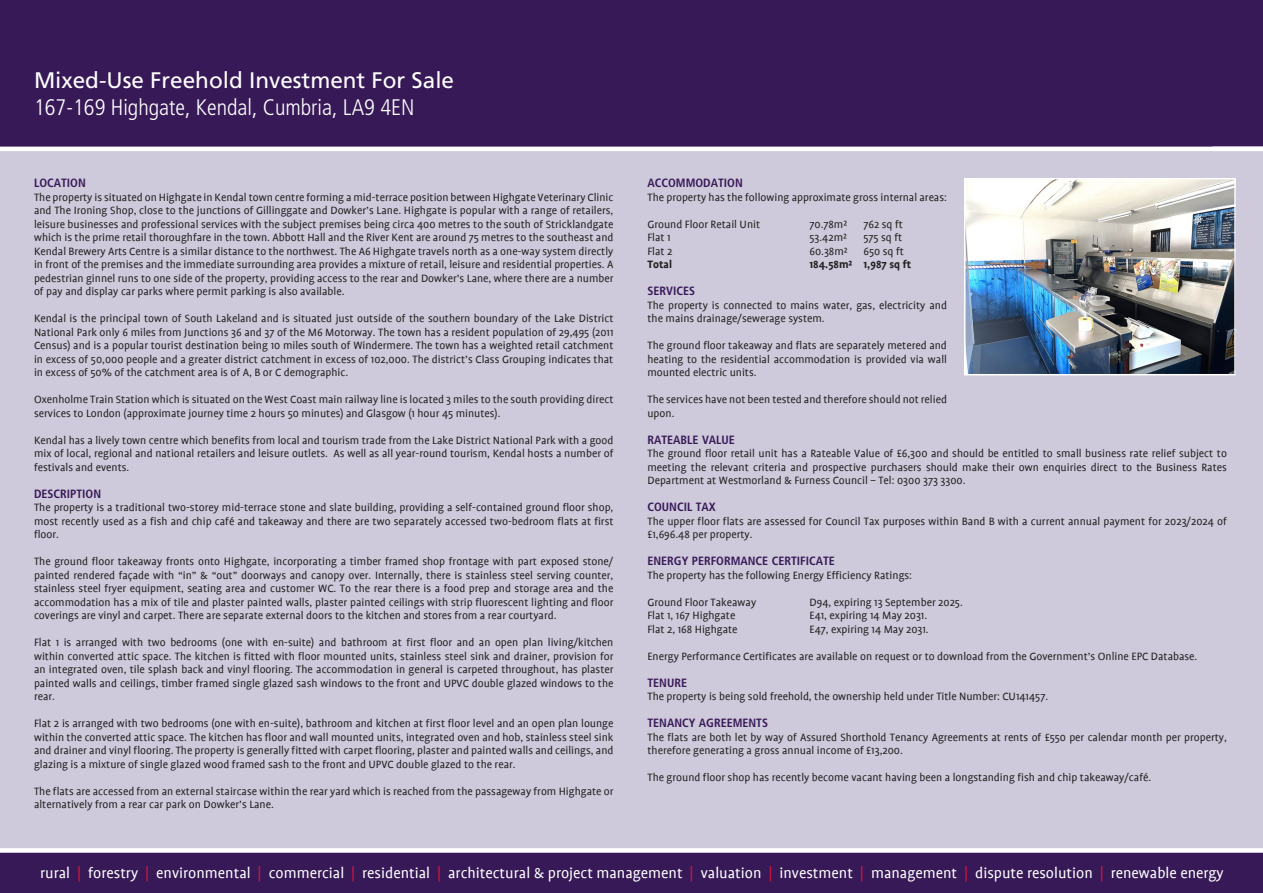
<style>
.page{position:relative;width:1263px;height:893px;background:#fff}
.page>*{position:absolute;margin:0;border:0;box-sizing:border-box;transform-origin:0 0}
.inside_area{font:300 condensed 22.5px "Frutiger LT Std";color:#fff}
.inside_add{font:22.5px "Frutiger LT Std";color:#fff}
.Text{font:16.5px "Profile";color:#fff}
.Text-2{font:12px/13.5px "Profile";color:#231f20;text-align:justify}
.Headings{font:700 condensed 12px "Frutiger LT Std";color:#371957}
.Text-3{font:700 12px "Profile";color:#231f20}
.s1{color:#d7123e}
</style>
<div class="page">
<div style="left:0;top:147px;width:1263px;height:705px;background:#cec9db"></div>
<div style="left:0;top:0;width:1263px;height:149px;background:#371957"></div>
<div style="left:0;top:850px;width:1263px;height:43px;background:#371957"></div>
<div style="left:0;top:848px;width:1263px;height:5px;background:#fff"></div>
<hr style="left:0;top:147px;width:1263px;height:4px;background:#fff">
<img style="left:967px;top:181px;width:266px;height:191px">
<div style="left:964px;top:178px;width:272px;height:197px;border:2px solid #fff"></div>
<p class="inside_add" style="left:34px;top:67px;width:422px">Mixed-Use Freehold Investment For Sale</p>
<p class="inside_area" style="left:34px;top:94px;width:382px">167-169 Highgate, Kendal, Cumbria, LA9 4EN</p>
<p class="Headings" style="left:34px;top:176px;width:53px">LOCATION</p>
<p class="Text-2" style="left:34px;top:190px;width:581px">The property is situated on Highgate in Kendal town centre forming a mid-terrace position between Highgate Veterinary Clinic and The Ironing Shop, close to the junctions of Gillinggate and Dowker’s Lane. Highgate is popular with a range of retailers, leisure businesses and professional services with the subject premises being circa 400 metres to the south of Stricklandgate which is the prime retail thoroughfare in the town. Abbott Hall and the River Kent are around 75 metres to the southeast and Kendal Brewery Arts Centre is a similar distance to the northwest. The A6 Highgate travels north as a one-way system directly in front of the premises and the immediate surrounding area provides a mixture of retail, leisure and residential properties. A pedestrian ginnel runs to one side of the property, providing access to the rear and Dowker’s Lane, where there are a number of pay and display car parks where permit parking is also available.</p>
<p class="Text-2" style="left:34px;top:312px;width:581px">Kendal is the principal town of South Lakeland and is situated just outside of the southern boundary of the Lake District National Park only 6 miles from Junctions 36 and 37 of the M6 Motorway. The town has a resident population of 29,495 (2011<br>Census) and is a popular tourist destination being 10 miles south of Windermere. The town has a weighted retail catchment in excess of 50,000 people and a greater district catchment in excess of 102,000. The district’s Class Grouping indicates that in excess of 50% of the catchment area is of A, B or C demographic.</p>
<p class="Text-2" style="left:34px;top:393px;width:581px">Oxenholme Train Station which is situated on the West Coast main railway line is located 3 miles to the south providing direct services to London (approximate journey time 2 hours 50 minutes) and Glasgow (1 hour 45 minutes).</p>
<p class="Text-2" style="left:34px;top:433px;width:581px">Kendal has a lively town centre which benefits from local and tourism trade from the Lake District National Park with a good mix of local, regional and national retailers and leisure outlets. As well as all year-round tourism, Kendal hosts a number of festivals and events.</p>
<p class="Headings" style="left:34px;top:486px;width:69px">DESCRIPTION</p>
<p class="Text-2" style="left:34px;top:501px;width:581px">The property is a traditional two-storey mid-terrace stone and slate building, providing a self-contained ground floor shop, most recently used as a fish and chip café and takeaway and there are two separately accessed two-bedroom flats at first floor.</p>
<p class="Text-2" style="left:34px;top:555px;width:581px">The ground floor takeaway fronts onto Highgate, incorporating a timber framed shop frontage with part exposed stone/ painted rendered façade with “in” &amp; “out” doorways and canopy over. Internally, there is stainless steel serving counter, stainless steel fryer equipment, seating area and customer WC. To the rear there is a food prep and storage area and the accommodation has a mix of tile and plaster painted walls, plaster painted ceilings with strip fluorescent lighting and floor coverings are vinyl and carpet. There are separate external doors to the kitchen and stores from a rear courtyard.</p>
<p class="Text-2" style="left:34px;top:636px;width:581px">Flat 1 is arranged with two bedrooms (one with en-suite) and bathroom at first floor and an open plan living/kitchen within converted attic space. The kitchen is fitted with floor mounted units, stainless steel sink and drainer, provision for an integrated oven, tile splash back and vinyl flooring. The accommodation in general is carpeted throughout, has plaster painted walls and ceilings, timber framed single glazed sash windows to the front and UPVC double glazed windows to the rear.</p>
<p class="Text-2" style="left:34px;top:717px;width:581px">Flat 2 is arranged with two bedrooms (one with en-suite), bathroom and kitchen at first floor level and an open plan lounge within the converted attic space. The kitchen has floor and wall mounted units, integrated oven and hob, stainless steel sink and drainer and vinyl flooring. The property is generally fitted with carpet flooring, plaster and painted walls and ceilings, and glazing is a mixture of single glazed wood framed sash to the front and UPVC double glazed to the rear.</p>
<p class="Text-2" style="left:34px;top:784px;width:581px">The flats are accessed from an external staircase within the rear yard which is reached from the passageway from Highgate or alternatively from a rear car park on Dowker’s Lane.</p>
<p class="Headings" style="left:647px;top:176px;width:97px">ACCOMMODATION</p>
<p class="Text-2" style="left:647px;top:190px;width:301px">The property has the following approximate gross internal areas:</p>
<p class="Text-2" style="left:647px;top:217px;width:114px">Ground Floor Retail Unit</p>
<p class="Text-2" style="left:809px;top:217px;width:39px">70.78m²</p>
<p class="Text-2" style="left:863px;top:217px;width:41px">762 sq ft</p>
<p class="Text-2" style="left:647px;top:231px;width:25px">Flat 1</p>
<p class="Text-2" style="left:809px;top:231px;width:39px">53.42m²</p>
<p class="Text-2" style="left:863px;top:231px;width:40px">575 sq ft</p>
<p class="Text-2" style="left:647px;top:244px;width:26px">Flat 2</p>
<p class="Text-2" style="left:809px;top:244px;width:40px">60.38m²</p>
<p class="Text-2" style="left:863px;top:244px;width:42px">650 sq ft</p>
<p class="Text-3" style="left:647px;top:258px;width:26px">Total</p>
<p class="Text-3" style="left:809px;top:258px;width:103px">184.58m² 1,987 sq ft</p>
<p class="Headings" style="left:647px;top:284px;width:49px">SERVICES</p>
<p class="Text-2" style="left:647px;top:298px;width:301px">The property is connected to mains water, gas, electricity and the mains drainage/sewerage system.</p>
<p class="Text-2" style="left:647px;top:339px;width:301px">The ground floor takeaway and flats are separately metered and heating to the residential accommodation is provided via wall mounted electric units.</p>
<p class="Text-2" style="left:647px;top:393px;width:301px">The services have not been tested and therefore should not relied upon.</p>
<p class="Headings" style="left:647px;top:432px;width:89px">RATEABLE VALUE</p>
<p class="Text-2" style="left:647px;top:447px;width:581px">The ground floor retail unit has a Rateable Value of £6,300 and should be entitled to small business rate relief subject to meeting the relevant criteria and prospective purchasers should make their own enquiries direct to the Business Rates Department at Westmorland &amp; Furness Council – Tel: 0300 373 3300.</p>
<p class="Headings" style="left:647px;top:500px;width:70px">COUNCIL TAX</p>
<p class="Text-2" style="left:647px;top:514px;width:581px">The upper floor flats are assessed for Council Tax purposes within Band B with a current annual payment for 2023/2024 of £1,696.48 per property.</p>
<p class="Headings" style="left:647px;top:554px;width:189px">ENERGY PERFORMANCE CERTIFICATE</p>
<p class="Text-2" style="left:647px;top:568px;width:266px">The property has the following Energy Efficiency Ratings:</p>
<p class="Text-2" style="left:647px;top:595px;width:110px">Ground Floor Takeaway</p>
<p class="Text-2" style="left:809px;top:595px;width:155px">D94, expiring 13 September 2025.</p>
<p class="Text-2" style="left:647px;top:609px;width:89px">Flat 1, 167 Highgate</p>
<p class="Text-2" style="left:809px;top:609px;width:119px">E41, expiring 14 May 2031.</p>
<p class="Text-2" style="left:647px;top:622px;width:92px">Flat 2, 168 Highgate</p>
<p class="Text-2" style="left:809px;top:622px;width:121px">E47, expiring 14 May 2031.</p>
<p class="Text-2" style="left:647px;top:649px;width:551px">Energy Performance Certificates are available on request or to download from the Government’s Online EPC Database.</p>
<p class="Headings" style="left:647px;top:675px;width:41px">TENURE</p>
<p class="Text-2" style="left:647px;top:690px;width:402px">The property is being sold freehold, the ownership held under Title Number: CU141457.</p>
<p class="Headings" style="left:647px;top:716px;width:122px">TENANCY AGREEMENTS</p>
<p class="Text-2" style="left:647px;top:730px;width:581px">The flats are both let by way of Assured Shorthold Tenancy Agreements at rents of £550 per calendar month per property, therefore generating a gross annual income of £13,200.</p>
<p class="Text-2" style="left:647px;top:771px;width:505px">The ground floor shop has recently become vacant having been a longstanding fish and chip takeaway/café.</p>
<p class="Text" style="left:40px;top:864px;width:1185px">rural <span class="s1">|</span> forestry <span class="s1">|</span> environmental <span class="s1">|</span> commercial <span class="s1">|</span> residential <span class="s1">|</span> architectural &amp; project management <span class="s1">|</span> valuation <span class="s1">|</span> investment <span class="s1">|</span> management <span class="s1">|</span> dispute resolution <span class="s1">|</span> renewable energy</p>
</div>
